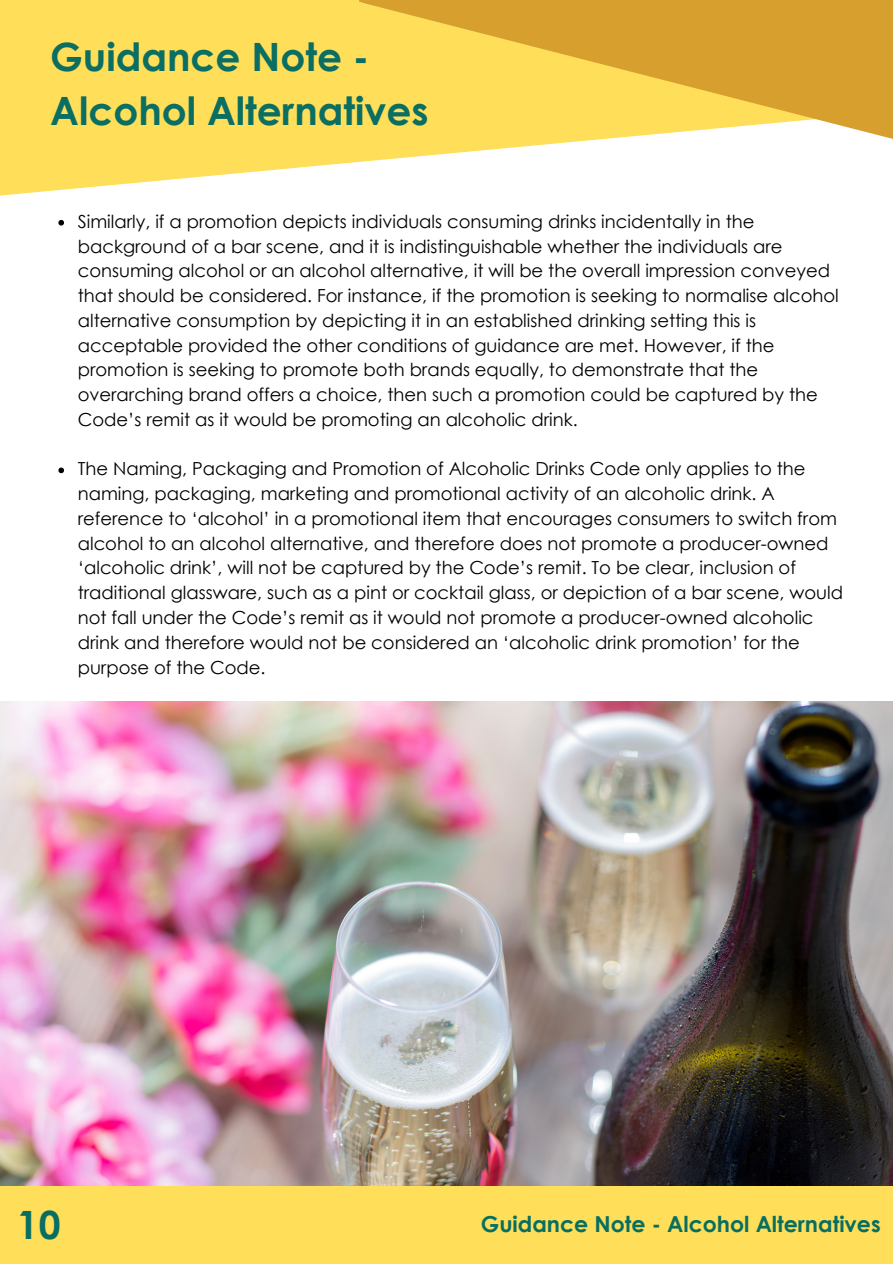
<style>
.page{position:relative;width:893px;height:1264px;background:#fff}
.page>*{position:absolute;margin:0;border:0;box-sizing:border-box;transform-origin:0 0}
.t1{font:700 39px/54px "Century Gothic";color:#0b6e62}
.t2{font:700 39px "Century Gothic";color:#086e61}
.t3{font:700 22.05px "Century Gothic";color:#086e61}
.t4{font:18px/24.8px "Century Gothic";color:#000}
</style>
<div class="page">
<svg style="left:0;top:0;width:358px;height:196px;background:#ffe067"></svg>
<svg style="left:358px;top:0;width:534px;height:162px;background:#edc75e"></svg>
<div style="left:0;top:1185px;width:892px;height:78px;background:#ffde59"></div>
<svg style="left:58px;top:220px;width:6px;height:5px"></svg>
<svg style="left:58px;top:467px;width:6px;height:6px"></svg>
<img style="left:0;top:702px;width:892px;height:483px">
<p class="t1" style="left:50px;top:29px;width:380px">Guidance Note -<br>Alcohol Alternatives</p>
<p class="t4" style="left:78px;top:208px;width:762px">Similarly, if a promotion depicts individuals consuming drinks incidentally in the background of a bar scene, and it is indistinguishable whether the individuals are consuming alcohol or an alcohol alternative, it will be the overall impression conveyed that should be considered. For instance, if the promotion is seeking to normalise alcohol alternative consumption by depicting it in an established drinking setting this is acceptable provided the other conditions of guidance are met. However, if the promotion is seeking to promote both brands equally, to demonstrate that the overarching brand offers a choice, then such a promotion could be captured by the Code’s remit as it would be promoting an alcoholic drink.</p>
<p class="t4" style="left:78px;top:456px;width:766px">The Naming, Packaging and Promotion of Alcoholic Drinks Code only applies to the naming, packaging, marketing and promotional activity of an alcoholic drink. A reference to ‘alcohol’ in a promotional item that encourages consumers to switch from alcohol to an alcohol alternative, and therefore does not promote a producer-owned ‘alcoholic drink’, will not be captured by the Code’s remit. To be clear, inclusion of traditional glassware, such as a pint or cocktail glass, or depiction of a bar scene, would not fall under the Code’s remit as it would not promote a producer-owned alcoholic drink and therefore would not be considered an ‘alcoholic drink promotion’ for the purpose of the Code.</p>
<p class="t2" style="left:17px;top:1199px;width:45px">10</p>
<p class="t3" style="left:481px;top:1209px;width:401px">Guidance Note - Alcohol Alternatives</p>
</div>
